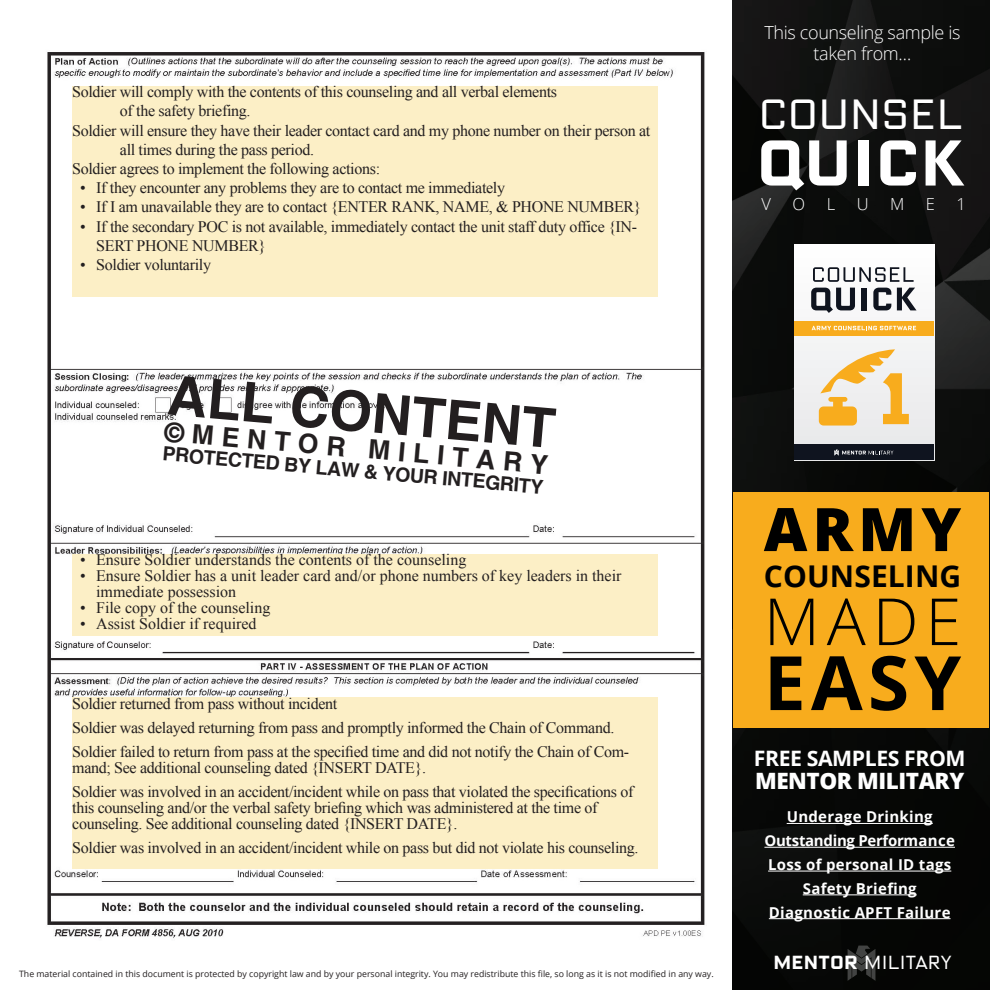
<style>
.page{position:relative;width:990px;height:990px;background:#fff}
.page>*{position:absolute;margin:0;border:0;box-sizing:border-box;transform-origin:0 0}
.t1{font:700 75px "Open Sans";color:#000}
.t2{font:300 65px "Open Sans";color:#000}
.t3{font:700 64.88px "Oxide Solid Pro";letter-spacing:-.02em;color:#fff}
.t4{font:800 60px "Open Sans";color:#000}
.t5{font:700 55.12px "Helvetica";color:#231f20}
.t6{font:300 42.38px "Oxide Solid Pro";letter-spacing:-.02em;color:#fff}
.t7{font:700 30px "Open Sans";color:#000}
.t8{font:700 26.62px "Helvetica";color:#231f20}
.t9{font:800 22.5px "Open Sans";letter-spacing:-.02em;color:#fff}
.t10{font:700 21.25px "Open Sans";letter-spacing:-.02em;color:#fff}
.t11{font:700 19.5px "Helvetica";color:#231f20}
.t12{font:300 19px "Oxide Solid Pro";letter-spacing:-.02em;color:#fff}
.t13{font:300 18px/20.8px "Open Sans";letter-spacing:-.02em;color:#fff;text-align:center}
.t14{font:300 16.62px "Open Sans";color:#fff}
.t15{font:16px/24px "Times New Roman";letter-spacing:-.02em;color:#231f20}
.t16{font:16px/16px "Times New Roman";color:#231f20}
.t17{font:700 15px/23.8px "Open Sans";letter-spacing:.02em;color:#fff;text-align:center}
.t18{font:8.75px "Open Sans";color:#231f20}
.s1{font-weight:700}
</style>
<div class="page">
<img style="left:733px;top:0;width:257px;height:990px">
<hr style="left:787px;top:823px;width:146px;height:1px;background:#fff">
<hr style="left:764px;top:847px;width:191px;height:1px;background:#fff">
<hr style="left:768px;top:871px;width:183px;height:1px;background:#fff">
<hr style="left:803px;top:894px;width:114px;height:1px;background:#fff">
<hr style="left:769px;top:918px;width:182px;height:1px;background:#fff">
<div style="left:733px;top:493px;width:256px;height:235px;background:#f8ac1d"></div>
<div style="left:794px;top:244px;width:140px;height:216px;background:#f4f5f5"></div>
<svg style="left:813px;top:267px;width:101px;height:15px"></svg>
<svg style="left:811px;top:288px;width:44px;height:25px"></svg>
<div style="left:862px;top:288px;width:5px;height:22px;background:#0f141f"></div>
<svg style="left:873px;top:288px;width:18px;height:22px"></svg>
<svg style="left:897px;top:288px;width:19px;height:22px"></svg>
<svg style="left:819px;top:349px;width:90px;height:77px"></svg>
<div style="left:794px;top:321px;width:140px;height:14px;background:#f8ac1d"></div>
<svg style="left:812px;top:326px;width:104px;height:4px"></svg>
<div style="left:794px;top:444px;width:140px;height:16px;background:#0f141f"></div>
<svg style="left:834px;top:450px;width:59px;height:6px"></svg>
<svg style="left:848px;top:946px;width:27px;height:35px"></svg>
<img style="left:47px;top:52px;width:658px;height:887px">
<div style="left:72px;top:554px;width:585px;height:81px;background:#fcefc6"></div>
<div style="left:72px;top:86px;width:585px;height:210px;background:#fcefc6"></div>
<div style="left:72px;top:697px;width:585px;height:172px;background:#fcefc6"></div>
<p class="t15" style="left:72px;top:80px;width:487px">Soldier will comply with the contents of this counseling and all verbal elements</p>
<p class="t15" style="left:120px;top:99px;width:132px">of the safety briefing.</p>
<p class="t15" style="left:72px;top:118px;width:580px">Soldier will ensure they have their leader contact card and my phone number on their person at</p>
<p class="t15" style="left:120px;top:137px;width:196px">all times during the pass period.</p>
<p class="t15" style="left:72px;top:156px;width:309px">Soldier agrees to implement the following actions:</p>
<p class="t15" style="left:80px;top:176px;width:426px">• If they encounter any problems they are to contact me immediately</p>
<p class="t15" style="left:80px;top:195px;width:563px">• If I am unavailable they are to contact {ENTER RANK, NAME, &amp; PHONE NUMBER}</p>
<p class="t15" style="left:96px;top:216px;width:542px;line-height:19.2px;text-indent:-16px">• If the secondary POC is not available, immediately contact the unit staff duty office {IN-<br>SERT PHONE NUMBER}</p>
<p class="t15" style="left:80px;top:252px;width:132px">• Soldier voluntarily</p>
<h3 class="t5" style="left:171px;top:361px;width:390px;rotate:5deg">ALL CONTENT</h3>
<h3 class="t8" style="left:166px;top:415px;width:386px;rotate:5deg">©MENTOR MILITARY</h3>
<p class="t11" style="left:164px;top:442px;width:383px;rotate:5deg">PROTECTED BY LAW &amp; YOUR INTEGRITY</p>
<p class="t16" style="left:80px;top:552px;width:388px">• Ensure Soldier understands the contents of the counseling</p>
<p class="t16" style="left:96px;top:568px;width:527px;text-indent:-16px">• Ensure Soldier has a unit leader card and/or phone numbers of key leaders in their immediate possession</p>
<p class="t16" style="left:80px;top:600px;width:192px">• File copy of the counseling</p>
<p class="t16" style="left:80px;top:616px;width:178px">• Assist Soldier if required</p>
<p class="t15" style="left:72px;top:691px;width:559px">Soldier returned from pass without incident<br>Soldier was delayed returning from pass and promptly informed the Chain of Command.<br>Soldier failed to return from pass at the specified time and did not notify the Chain of Com-</p>
<p class="t15" style="left:72px;top:755px;width:563px">mand; See additional counseling dated {INSERT DATE}.<br>Soldier was involved in an accident/incident while on pass that violated the specifications of</p>
<p class="t15" style="left:72px;top:799px;width:527px;line-height:16px">this counseling and/or the verbal safety briefing which was administered at the time of counseling. See additional counseling dated {INSERT DATE}.</p>
<p class="t15" style="left:72px;top:835px;width:568px">Soldier was involved in an accident/incident while on pass but did not violate his counseling.</p>
<p class="t18" style="left:19px;top:968px;width:696px">The material contained in this document is protected by copyright law and by your personal integrity. You may redistribute this file, so long as it is not modified in any way.</p>
<p class="t13" style="left:764px;top:22px;width:198px">This counseling sample is taken from…</p>
<h3 class="t6" style="left:758px;top:80px;width:207px">COUNSEL</h3>
<h3 class="t3" style="left:756px;top:111px;width:212px">QUICK</h3>
<p class="t14" style="left:762px;top:192px;width:11px">V</p>
<p class="t14" style="left:793px;top:192px;width:14px">o</p>
<p class="t14" style="left:827px;top:192px;width:10px">l</p>
<p class="t14" style="left:857px;top:192px;width:13px">u</p>
<p class="t14" style="left:890px;top:192px;width:16px">m</p>
<p class="t14" style="left:926px;top:192px;width:11px">e</p>
<p class="t14" style="left:956px;top:192px;width:11px">1</p>
<h3 class="t4" style="left:764px;top:484px;width:199px">ARMY</h3>
<h3 class="t7" style="left:764px;top:555px;width:106px">Cou nseli</h3>
<h3 class="t7" style="left:915px;top:555px;width:48px">ng</h3>
<h2 class="t2" style="left:764px;top:577px;width:188px">MADE</h2>
<h1 class="t1" style="left:764px;top:630px;width:199px">EASY</h1>
<h3 class="t10" style="left:754px;top:743px;width:213px">FREE SAMPLES FROM</h3>
<h3 class="t9" style="left:755px;top:763px;width:211px">MENTOR MILITARY</h3>
<p class="t17" style="left:764px;top:805px;width:192px">Underage Drinking<br>Outstanding Performance<br>Loss of personal ID tags<br>Safety Briefing<br>Diagnostic APFT Failure</p>
<p class="t12" style="left:773px;top:948px;width:180px"><span class="s1">MENTOR</span> MILITARY</p>
</div>
